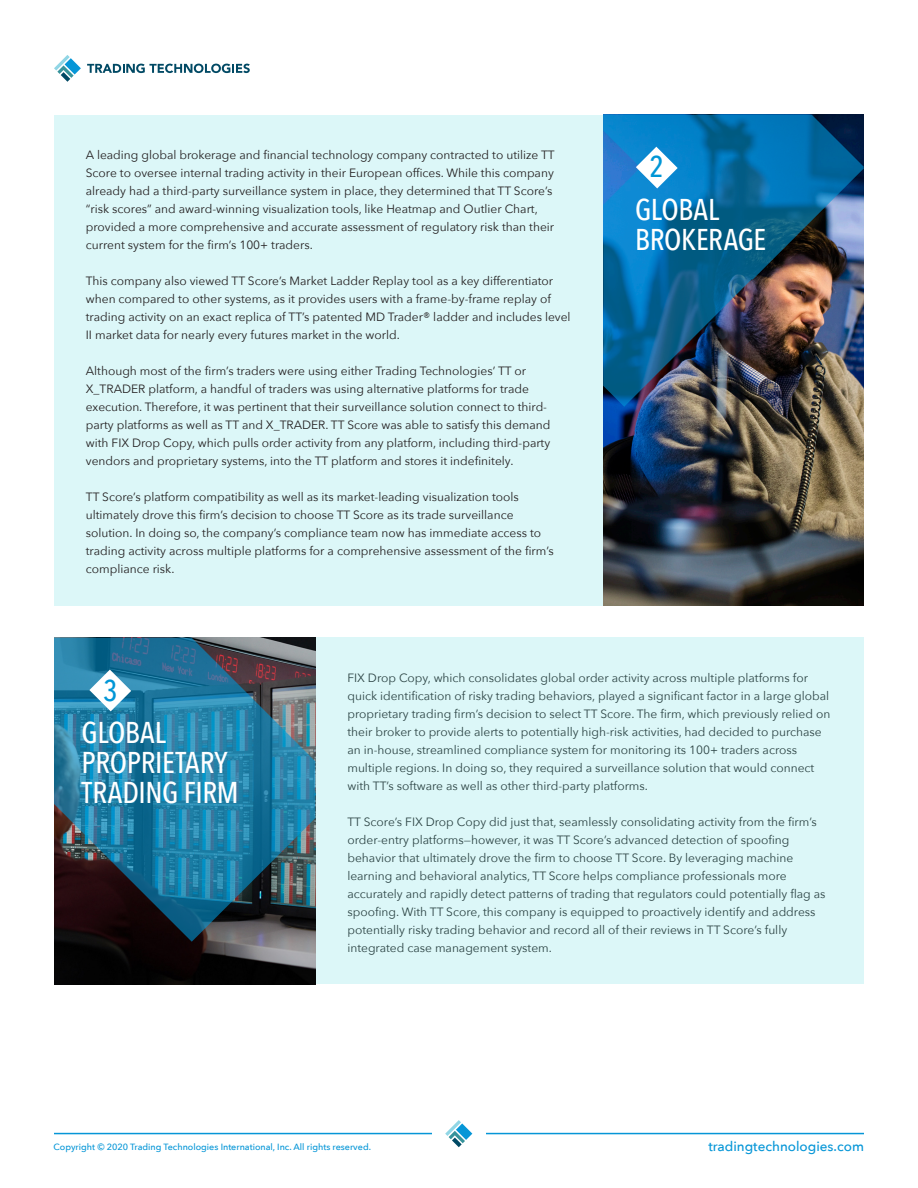
<style>
.page{position:relative;width:918px;height:1188px;background:#fff}
.page>*{position:absolute;margin:0;border:0;box-sizing:border-box;transform-origin:0 0}
.H1_Title{font:500 30px/30px "Avenir Next Condensed";letter-spacing:-.01em;color:#fff}
.H1_Title-2{font:500 30px "Avenir Next Condensed";color:#0096d6}
.t1{font:500 13.5px "Avenir Next";color:#0696d7}
.t2{font:12px/18px "Avenir Next";color:#231f20}
.t3{font:500 9px "Avenir Next";color:#0696d7}
</style>
<div class="page">
<hr style="left:54px;top:1133px;width:810px;height:1px;background:#0696d7">
<svg style="left:87px;top:64px;width:163px;height:9px"></svg>
<svg style="left:54px;top:55px;width:27px;height:27px"></svg>
<div style="left:432px;top:1119px;width:54px;height:31px;background:#fff"></div>
<svg style="left:445px;top:1120px;width:27px;height:27px"></svg>
<div style="left:54px;top:115px;width:549px;height:491px;background:#dcf7f8"></div>
<div style="left:315px;top:638px;width:549px;height:346px;background:#dcf7f8"></div>
<img style="left:603px;top:407px;width:261px;height:199px">
<img style="left:603px;top:280px;width:261px;height:127px">
<svg style="left:603px;top:115px;width:261px;height:165px"></svg>
<img style="left:54px;top:942px;width:261px;height:42px">
<img style="left:54px;top:638px;width:261px;height:304px">
<svg style="left:89px;top:670px;width:42px;height:41px"></svg>
<p class="t2" style="left:86px;top:145px;width:470px">A leading global brokerage and financial technology company contracted to utilize TT Score to oversee internal trading activity in their European offices. While this company already had a third-party surveillance system in place, they determined that TT Score’s “risk scores” and award-winning visualization tools, like Heatmap and Outlier Chart, provided a more comprehensive and accurate assessment of regulatory risk than their current system for the firm’s 100+ traders.</p>
<p class="t2" style="left:86px;top:271px;width:486px">This company also viewed TT Score’s Market Ladder Replay tool as a key differentiator when compared to other systems, as it provides users with a frame-by-frame replay of trading activity on an exact replica of TT’s patented MD Trader® ladder and includes level II market data for nearly every futures market in the world.</p>
<p class="t2" style="left:86px;top:361px;width:466px">Although most of the firm’s traders were using either Trading Technologies’ TT or X_TRADER platform, a handful of traders was using alternative platforms for trade execution. Therefore, it was pertinent that their surveillance solution connect to third&shy;party platforms as well as TT and X_TRADER. TT Score was able to satisfy this demand with FIX Drop Copy, which pulls order activity from any platform, including third-party vendors and proprietary systems, into the TT platform and stores it indefinitely.</p>
<p class="t2" style="left:86px;top:487px;width:470px">TT Score’s platform compatibility as well as its market-leading visualization tools ultimately drove this firm’s decision to choose TT Score as its trade surveillance solution. In doing so, the company’s compliance team now has immediate access to trading activity across multiple platforms for a comprehensive assessment of the firm’s compliance risk.</p>
<p class="H1_Title-2" style="left:650px;top:148px;width:16px">2</p>
<p class="H1_Title" style="left:635px;top:195px;width:133px">GLOBAL<br>BROKERAGE</p>
<p class="H1_Title-2" style="left:103px;top:672px;width:16px">3</p>
<p class="H1_Title" style="left:82px;top:717px;width:159px">GLOBAL<br>PROPRIETARY<br>TRADING FIRM</p>
<p class="t2" style="left:347px;top:668px;width:484px">FIX Drop Copy, which consolidates global order activity across multiple platforms for quick identification of risky trading behaviors, played a significant factor in a large global proprietary trading firm’s decision to select TT Score. The firm, which previously relied on their broker to provide alerts to potentially high-risk activities, had decided to purchase an in-house, streamlined compliance system for monitoring its 100+ traders across multiple regions. In doing so, they required a surveillance solution that would connect with TT’s software as well as other third-party platforms.</p>
<p class="t2" style="left:347px;top:812px;width:480px">TT Score’s FIX Drop Copy did just that, seamlessly consolidating activity from the firm’s order-entry platforms—however, it was TT Score’s advanced detection of spoofing behavior that ultimately drove the firm to choose TT Score. By leveraging machine learning and behavioral analytics, TT Score helps compliance professionals more accurately and rapidly detect patterns of trading that regulators could potentially flag as spoofing. With TT Score, this company is equipped to proactively identify and address potentially risky trading behavior and record all of their reviews in TT Score’s fully integrated case management system.</p>
<p class="t3" style="left:54px;top:1139px;width:319px">Copyright © 2020 Trading Technologies International, Inc. All rights reserved.</p>
<p class="t1" style="left:708px;top:1135px;width:157px">tradingtechnologies.com</p>
</div>
